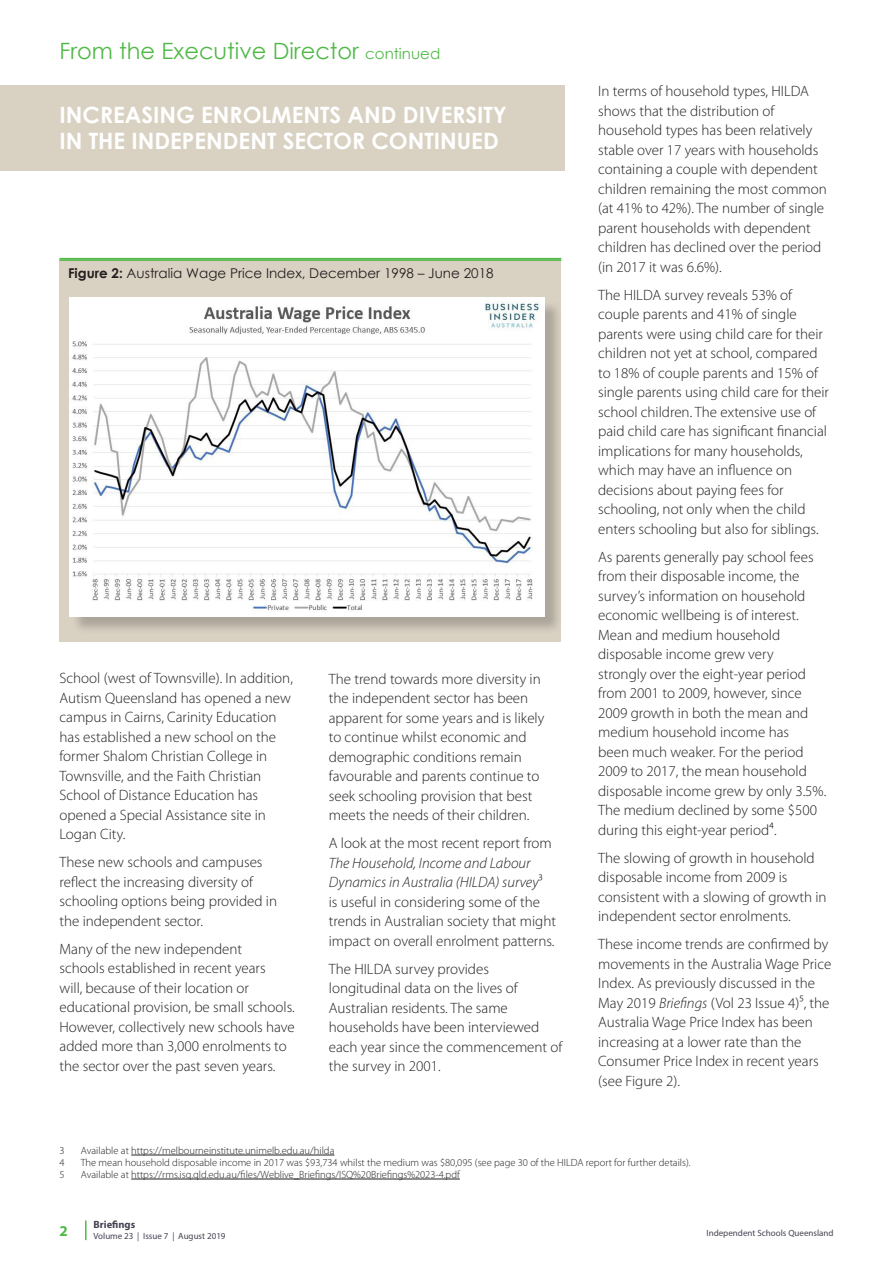
<style>
.page{position:relative;width:893px;height:1263px;background:#fff}
.page>*{position:absolute;margin:0;border:0;box-sizing:border-box;transform-origin:0 0}
.ED_heading{font:700 22.5px/25.5px "Century Gothic";color:#fff}
.Heading_2{font:22.5px "Century Gothic";color:#51b948}
.Body_copy{font:300 15px/19.5px "Myriad Pro";color:#231f20}
.t1{font:700 15px "Myriad Pro";color:#51b948}
.Chart_heading{font:13.5px "Century Gothic";color:#231f20}
.Footnote{font:300 10.5px "Myriad Pro";color:#231f20}
.t2{font:700 10.5px "Myriad Pro";color:#424351}
.t3{font:9px "Myriad Pro";color:#424351}
.s1{font-size:15px}
.s2{font-weight:700}
.s3{font-style:italic}
</style>
<div class="page">
<hr style="left:85px;top:1220px;width:2px;height:20px;background:#51b948">
<div style="left:60px;top:259px;width:501px;height:383px;background:#d9d2c3"></div>
<div style="left:0;top:85px;width:564px;height:85px;background:#d9d2c3"></div>
<hr style="left:60px;top:259px;width:501px;height:2px;background:#51b948">
<hr style="left:60px;top:258px;width:501px;height:1px;background:#51b948">
<hr style="left:131px;top:1155px;width:203px;height:1px;background:#231f20">
<hr style="left:131px;top:1179px;width:329px;height:1px;background:#231f20">
<div style="left:71px;top:300px;width:492px;height:335px;background:#231f20;opacity:.25"></div>
<img style="left:69px;top:298px;width:475px;height:318px">
<p class="Heading_2" style="left:60px;top:36px;width:382px">From the Executive Director <span class="s1">continued</span></p>
<p class="ED_heading" style="left:60px;top:101px;width:449px">INCREASING ENROLMENTS AND DIVERSITY<br>IN THE INDEPENDENT SECTOR CONTINUED</p>
<p class="Chart_heading" style="left:68px;top:264px;width:427px"><span class="s2">Figure 2:</span> Australia Wage Price Index, December 1998 – June 2018</p>
<p class="Body_copy" style="left:60px;top:668px;width:235px">School (west of Townsville). In addition, Autism Queensland has opened a new campus in Cairns, Carinity Education has established a new school on the former Shalom Christian College in Townsville, and the Faith Christian School of Distance Education has opened a Special Assistance site in Logan City.</p>
<p class="Body_copy" style="left:60px;top:852px;width:219px">These new schools and campuses reflect the increasing diversity of schooling options being provided in the independent sector.</p>
<p class="Body_copy" style="left:60px;top:939px;width:237px">Many of the new independent<br>schools established in recent years<br>will, because of their location or educational provision, be small schools.<br>However, collectively new schools have added more than 3,000 enrolments to the sector over the past seven years.</p>
<p class="Body_copy" style="left:329px;top:669px;width:217px">The trend towards more diversity in the independent sector has been apparent for some years and is likely to continue whilst economic and demographic conditions remain favourable and parents continue to seek schooling provision that best meets the needs of their children.</p>
<p class="Body_copy" style="left:329px;top:833px;width:229px">A look at the most recent report from <span class="s3">The Household, Income and Labour Dynamics in Australia (HILDA) survey</span>3<br>is useful in considering some of the trends in Australian society that might impact on overall enrolment patterns.</p>
<p class="Body_copy" style="left:329px;top:959px;width:235px">The HILDA survey provides longitudinal data on the lives of<br>Australian residents. The same households have been interviewed each year since the commencement of the survey in 2001.</p>
<p class="Body_copy" style="left:598px;top:81px;width:230px">In terms of household types, HILDA shows that the distribution of household types has been relatively stable over 17 years with households containing a couple with dependent children remaining the most common (at 41% to 42%). The number of single parent households with dependent children has declined over the period (in 2017 it was 6.6%).</p>
<p class="Body_copy" style="left:598px;top:285px;width:232px">The HILDA survey reveals 53% of couple parents and 41% of single parents were using child care for their children not yet at school, compared to 18% of couple parents and 15% of single parents using child care for their school children. The extensive use of paid child care has significant financial implications for many households, which may have an influence on decisions about paying fees for schooling, not only when the child enters schooling but also for siblings.</p>
<p class="Body_copy" style="left:598px;top:547px;width:230px">As parents generally pay school fees from their disposable income, the survey’s information on household economic wellbeing is of interest.<br>Mean and medium household disposable income grew very<br>strongly over the eight-year period from 2001 to 2009, however, since<br>2009 growth in both the mean and medium household income has<br>been much weaker. For the period<br>2009 to 2017, the mean household disposable income grew by only 3.5%.<br>The medium declined by some $500 during this eight-year period⁴.</p>
<p class="Body_copy" style="left:598px;top:848px;width:230px">The slowing of growth in household disposable income from 2009 is consistent with a slowing of growth in independent sector enrolments.</p>
<p class="Body_copy" style="left:598px;top:934px;width:235px">These income trends are confirmed by movements in the Australia Wage Price Index. As previously discussed in the May 2019 <span class="s3">Briefings</span> (Vol 23 Issue 4)⁵, the Australia Wage Price Index has been increasing at a lower rate than the Consumer Price Index in recent years (see Figure 2).</p>
<p class="Footnote" style="left:60px;top:1144px;width:7px">3</p>
<p class="Footnote" style="left:81px;top:1144px;width:255px">Available at https://melbourneinstitute.unimelb.edu.au/hilda</p>
<p class="Footnote" style="left:60px;top:1156px;width:7px">4</p>
<p class="Footnote" style="left:81px;top:1156px;width:611px">The mean household disposable income in 2017 was $93,734 whilst the medium was $80,095 (see page 30 of the HILDA report for further details).</p>
<p class="Footnote" style="left:60px;top:1168px;width:7px">5</p>
<p class="Footnote" style="left:81px;top:1168px;width:381px">Available at https://rms.isq.qld.edu.au/files/Weblive_Briefings/ISQ%20Briefings%2023-4.pdf</p>
<p class="t1" style="left:60px;top:1221px;width:10px">2</p>
<p class="t2" style="left:94px;top:1218px;width:43px">Briefings</p>
<p class="t3" style="left:94px;top:1230px;width:134px">Volume 23 | Issue 7 | August 2019</p>
<p class="t3" style="left:706px;top:1227px;width:129px">Independent Schools Queensland</p>
</div>
